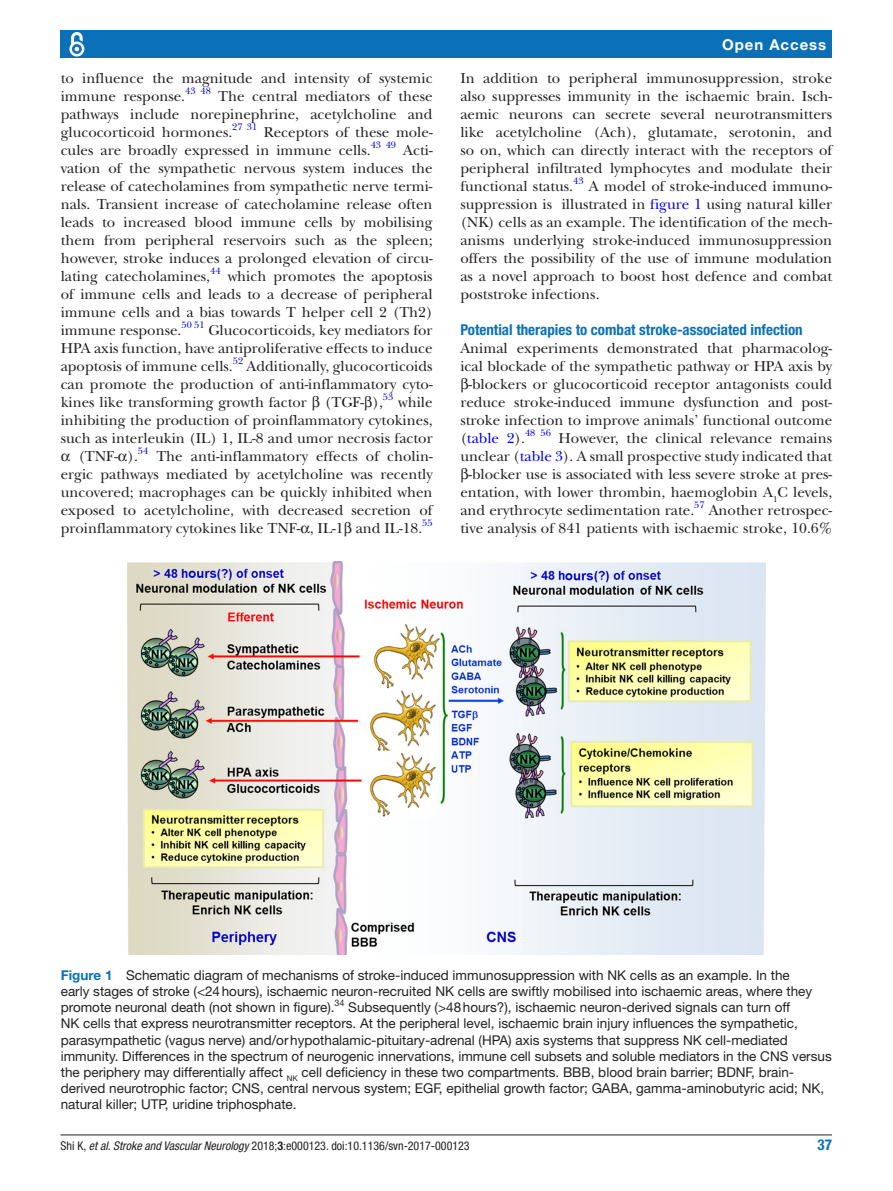
<style>
.page{position:relative;width:893px;height:1191px;background:#fff}
.page>*{position:absolute;margin:0;border:0;box-sizing:border-box;transform-origin:0 0}
.t1{font:15px/18px "New Baskerville";color:#231f20;text-align:justify}
.t2{font:700 condensed 15px "Helvetica Neue LT Std";color:#0a71b9}
.t3{font:15px "New Baskerville";color:#00f}
.t4{font:700 15px "Helvetica Neue LT Std";letter-spacing:.065em;color:#fff}
.t5{font:13.5px/16.2px "Helvetica Neue LT Std";color:#231f20}
.t6{font:condensed 12px "Helvetica Neue LT Std";color:#231f20}
.t7{font:9.9px "New Baskerville";color:#00f}
.s1{color:#00f}
.s2{color:#231f20}
.s3{font-weight:700;color:#0a71b9}
.s4{font-style:italic}
.s5{font-weight:700}
</style>
<div class="page">
<hr style="left:61px;top:1134px;width:771px;height:1px;background:#231f20">
<div style="left:61px;top:31px;width:771px;height:27px;background:#0a71b9"></div>
<svg style="left:69px;top:32px;width:16px;height:25px"></svg>
<div style="left:73px;top:45px;width:7px;height:8px;border:1px solid #0a71b9;border-radius:50%"></div>
<img style="left:127px;top:562px;width:638px;height:392px">
<p class="t1" style="left:61px;top:69px;width:373px">to influence the magnitude and intensity of systemic immune response.</p>
<p class="t7" style="left:185px;top:85px;width:27px">43 48</p>
<p class="t1" style="left:61px;top:87px;width:373px;text-indent:158px">The central mediators of these pathways include norepinephrine, acetylcholine and glucocorticoid hormones.</p>
<p class="t7" style="left:232px;top:121px;width:27px">27 31</p>
<p class="t1" style="left:61px;top:123px;width:373px;text-indent:203px">Receptors of these mole&shy;cules are broadly expressed in immune cells.</p>
<p class="t7" style="left:371px;top:139px;width:27px">43 49</p>
<p class="t1" style="left:61px;top:141px;width:373px;text-indent:342px">Acti&shy;vation of the sympathetic nervous system induces the release of catecholamines from sympathetic nerve termi&shy;nals. Transient increase of catecholamine release often leads to increased blood immune cells by mobilising them from peripheral reservoirs such as the spleen; however, stroke induces a prolonged elevation of circu&shy;lating catecholamines,</p>
<p class="t7" style="left:210px;top:265px;width:12px">44</p>
<p class="t1" style="left:61px;top:267px;width:373px;text-indent:167px">which promotes the apoptosis of immune cells and leads to a decrease of peripheral immune cells and a bias towards T helper cell 2 (Th2) immune response.</p>
<p class="t7" style="left:181px;top:319px;width:25px">50 51</p>
<p class="t1" style="left:61px;top:321px;width:373px;text-indent:148px">Glucocorticoids, key mediators for HPA axis function, have antiproliferative effects to induce apoptosis of immune cells.</p>
<p class="t7" style="left:233px;top:355px;width:12px">52</p>
<p class="t1" style="left:61px;top:357px;width:373px;text-indent:186px">Additionally, glucocorticoids can promote the production of anti-inflammatory cyto&shy;kines like transforming growth factor (TGF- ),</p>
<p class="t7" style="left:383px;top:391px;width:12px">53</p>
<p class="t1" style="left:398px;top:393px;width:36px">while</p>
<p class="t1" style="left:61px;top:411px;width:373px">inhibiting the production of proinflammatory cytokines,</p>
<p class="t1" style="left:61px;top:429px;width:373px">such as interleukin (IL) 1, IL-8 and umor necrosis factor</p>
<p class="t1" style="left:78px;top:447px;width:71px">(TNF- ).<sup>54</sup></p>
<p class="t1" style="left:61px;top:447px;width:373px;text-indent:96px">The anti-inflammatory effects of cholin&shy;ergic pathways mediated by acetylcholine was recently uncovered; macrophages can be quickly inhibited when exposed to acetylcholine, with decreased secretion of proinflammatory cytokines like TNF- , IL-1 and IL-18.</p>
<p class="t7" style="left:422px;top:517px;width:12px">55</p>
<p class="t4" style="left:722px;top:35px;width:106px">Open Access</p>
<p class="t1" style="left:460px;top:69px;width:373px">In addition to peripheral immunosuppression, stroke also suppresses immunity in the ischaemic brain. Isch&shy;aemic neurons can secrete several neurotransmitters like acetylcholine (Ach), glutamate, serotonin, and so on, which can directly interact with the receptors of peripheral infiltrated lymphocytes and modulate their functional status.</p>
<p class="t7" style="left:573px;top:175px;width:12px">43</p>
<p class="t1" style="left:460px;top:177px;width:373px;text-indent:129px">A model of stroke-induced immuno&shy;suppression is illustrated in <span class="s1">figure 1</span> using natural killer (NK) cells as an example. The identification of the mech&shy;anisms underlying stroke-induced immunosuppression offers the possibility of the use of immune modulation as a novel approach to boost host defence and combat poststroke infections.</p>
<p class="t2" style="left:460px;top:321px;width:344px">Potential therapies to combat stroke-associated infection</p>
<p class="t1" style="left:460px;top:339px;width:373px">Animal experiments demonstrated that pharmacolog-</p>
<p class="t1" style="left:460px;top:357px;width:373px">ical blockade of the sympathetic pathway or HPA axis by</p>
<p class="t1" style="left:469px;top:375px;width:365px">-blockers or glucocorticoid receptor antagonists could</p>
<p class="t1" style="left:460px;top:393px;width:373px">reduce stroke-induced immune dysfunction and post-</p>
<p class="t1" style="left:460px;top:411px;width:373px">stroke infection to improve animals’ functional outcome</p>
<p class="t3" style="left:460px;top:429px;width:92px"><span class="s2">(</span>table 2<span class="s2">).</span><sup>48</sup> <sup>56</sup></p>
<p class="t1" style="left:559px;top:429px;width:275px">However, the clinical relevance remains</p>
<p class="t1" style="left:460px;top:447px;width:373px">unclear (<span class="s1">table 3</span>). A small prospective study indicated that</p>
<p class="t1" style="left:469px;top:465px;width:365px">-blocker use is associated with less severe stroke at pres-</p>
<p class="t1" style="left:460px;top:483px;width:373px">entation, with lower thrombin, haemoglobin A<sub>1</sub>C levels,</p>
<p class="t1" style="left:460px;top:501px;width:235px">and erythrocyte sedimentation rate.</p>
<p class="t7" style="left:694px;top:499px;width:12px">57</p>
<p class="t1" style="left:460px;top:501px;width:373px;text-align:right">Another retrospec-<br>tive analysis of 841 patients with ischaemic stroke, 10.6%</p>
<p class="t5" style="left:61px;top:966px;width:772px"><span class="s3">Figure 1</span> Schematic diagram of mechanisms of stroke-induced immunosuppression with NK cells as an example. In the<br>early stages of stroke (&lt;24hours), ischaemic neuron-recruited NK cells are swiftly mobilised into ischaemic areas, where they promote neuronal death (not shown in figure).<sup>34</sup> Subsequently (&gt;48hours?), ischaemic neuron-derived signals can turn off<br>NK cells that express neurotransmitter receptors. At the peripheral level, ischaemic brain injury influences the sympathetic, parasympathetic (vagus nerve) and/orhypothalamic-pituitary-adrenal (HPA) axis systems that suppress NK cell-mediated immunity. Differences in the spectrum of neurogenic innervations, immune cell subsets and soluble mediators in the CNS versus the periphery may differentially affect <sub>NK</sub> cell deficiency in these two compartments. BBB, blood brain barrier; BDNF, brain&shy;derived neurotrophic factor; CNS, central nervous system; EGF, epithelial growth factor; GABA, gamma-aminobutyric acid; NK, natural killer; UTP, uridine triphosphate.</p>
<p class="t6" style="left:61px;top:1138px;width:411px">Shi K, <span class="s4">et al</span>. <span class="s4">Stroke and Vascular Neurology</span> 2018;<span class="s5">3</span>:e000123. doi:10.1136/svn-2017-000123</p>
<p class="t2" style="left:818px;top:1135px;width:16px">37</p>
</div>
